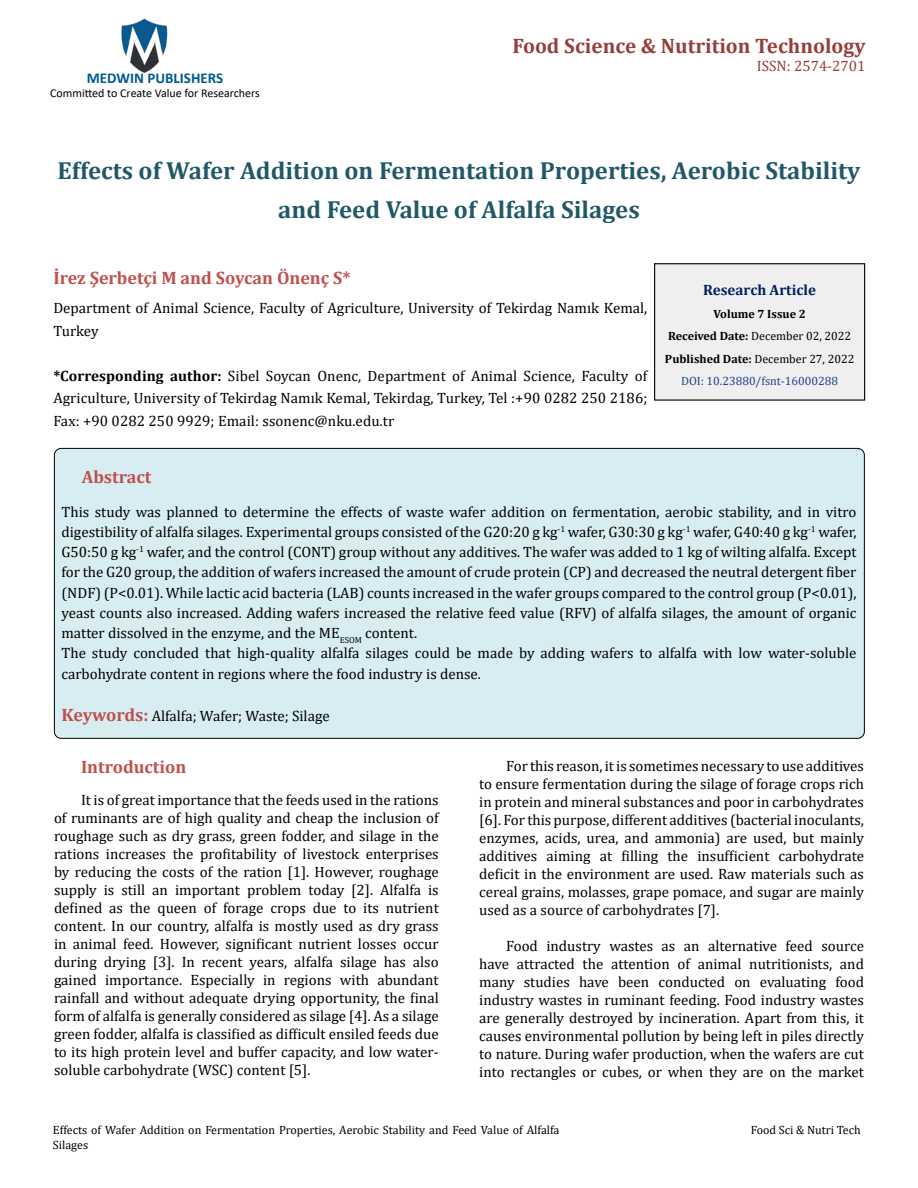
<style>
.page{position:relative;width:918px;height:1188px;background:#fff}
.page>*{position:absolute;margin:0;border:0;box-sizing:border-box;transform-origin:0 0}
.t1{font:700 24.75px/39px "Cambria";color:#215868;text-align:center}
.t2{font:700 21px "Cambria";color:#953f3c}
.t3{font:700 18px "Cambria";color:#c0504d}
.t4{font:15px/18px "Cambria";color:#000;text-align:justify}
.t5{font:700 15px "Calibri";color:#005991}
.t6{font:700 15px "Cambria";color:#002060}
.t7{font:15px "Cambria";color:#953f3c}
.t8{font:12px/14.4px "Cambria";color:#000}
.t9{font:700 12px/22.5px "Cambria";color:#000;text-align:center}
.t10{font:12px "Calibri";color:#000}
.s1{font-weight:700}
.s2{font-weight:400}
.s3{font-weight:400;color:#25408f}
.s4{font-weight:700;font-size:18px;color:#c0504d}
</style>
<div class="page">
<img style="left:121px;top:18px;width:47px;height:55px">
<div style="left:655px;top:264px;width:210px;height:136px;background:#efefef"></div>
<div style="left:654px;top:263px;width:211px;height:138px;border:1px solid #000"></div>
<div style="left:54px;top:448px;width:810px;height:290px;background:#d8edf2;border-radius:7px"></div>
<p class="t5" style="left:87px;top:67px;width:138px">MEDWIN PUBLISHERS</p>
<p class="t10" style="left:50px;top:85px;width:211px">Committed to Create Value for Researchers</p>
<h2 class="t2" style="left:513px;top:31px;width:354px">Food Science &amp; Nutrition Technology</h2>
<p class="t7" style="left:757px;top:57px;width:110px">ISSN: 2574-2701</p>
<h1 class="t1" style="left:58px;top:150px;width:804px">Effects of Wafer Addition on Fermentation Properties, Aerobic Stability and Feed Value of Alfalfa Silages</h1>
<p class="t3" style="left:53px;top:265px;width:299px">İrez Şerbetçi M and Soycan Önenç S*</p>
<p class="t4" style="left:53px;top:297px;width:595px;line-height:22.5px">Department of Animal Science, Faculty of Agriculture, University of Tekirdag Namık Kemal,<br>Turkey</p>
<p class="t4" style="left:53px;top:364px;width:595px;line-height:22.5px"><span class="s1">*Corresponding author:</span> Sibel Soycan Onenc, Department of Animal Science, Faculty of Agriculture, University of Tekirdag Namık Kemal, Tekirdag, Turkey, Tel :+90 0282 250 2186; Fax: +90 0282 250 9929; Email: ssonenc@nku.edu.tr</p>
<p class="t6" style="left:703px;top:280px;width:114px">Research Article</p>
<p class="t9" style="left:665px;top:302px;width:191px">Volume 7 Issue 2<br>Received Date: <span class="s2">December 02, 2022<br></span>Published Date: <span class="s2">December 27, 2022<br></span><span class="s3">DOI: 10.23880/fsnt-16000288</span></p>
<p class="t3" style="left:82px;top:464px;width:71px">Abstract</p>
<p class="t4" style="left:61px;top:501px;width:797px;line-height:20.2px;text-align:left">This study was planned to determine the effects of waste wafer addition on fermentation, aerobic stability, and in vitro digestibility of alfalfa silages. Experimental groups consisted of the G20:20 g kg<sup>-1</sup> wafer, G30:30 g kg<sup>-1</sup> wafer, G40:40 g kg<sup>-1</sup> wafer, G50:50 g kg<sup>-1</sup> wafer, and the control (CONT) group without any additives. The wafer was added to 1 kg of wilting alfalfa. Except for the G20 group, the addition of wafers increased the amount of crude protein (CP) and decreased the neutral detergent fiber (NDF) (P&lt;0.01). While lactic acid bacteria (LAB) counts increased in the wafer groups compared to the control group (P&lt;0.01), yeast counts also increased. Adding wafers increased the relative feed value (RFV) of alfalfa silages, the amount of organic matter dissolved in the enzyme, and the ME<sub>ESOM</sub> content.<br>The study concluded that high-quality alfalfa silages could be made by adding wafers to alfalfa with low water-soluble carbohydrate content in regions where the food industry is dense.</p>
<p class="t4" style="left:62px;top:707px;width:270px"><span class="s4">Keywords:</span> Alfalfa; Wafer; Waste; Silage</p>
<p class="t3" style="left:81px;top:754px;width:107px">Introduction</p>
<p class="t4" style="left:54px;top:791px;width:386px;text-indent:27px">It is of great importance that the feeds used in the rations of ruminants are of high quality and cheap the inclusion of roughage such as dry grass, green fodder, and silage in the rations increases the profitability of livestock enterprises by reducing the costs of the ration [1]. However, roughage supply is still an important problem today [2]. Alfalfa is defined as the queen of forage crops due to its nutrient content. In our country, alfalfa is mostly used as dry grass in animal feed. However, significant nutrient losses occur during drying [3]. In recent years, alfalfa silage has also gained importance. Especially in regions with abundant rainfall and without adequate drying opportunity, the final form of alfalfa is generally considered as silage [4]. As a silage green fodder, alfalfa is classified as difficult ensiled feeds due to its high protein level and buffer capacity, and low water&shy;soluble carbohydrate (WSC) content [5].</p>
<p class="t4" style="left:479px;top:757px;width:386px;text-indent:27px">For this reason, it is sometimes necessary to use additives to ensure fermentation during the silage of forage crops rich in protein and mineral substances and poor in carbohydrates [6]. For this purpose, different additives (bacterial inoculants, enzymes, acids, urea, and ammonia) are used, but mainly additives aiming at filling the insufficient carbohydrate deficit in the environment are used. Raw materials such as cereal grains, molasses, grape pomace, and sugar are mainly used as a source of carbohydrates [7].</p>
<p class="t4" style="left:479px;top:937px;width:386px;text-indent:27px">Food industry wastes as an alternative feed source have attracted the attention of animal nutritionists, and many studies have been conducted on evaluating food industry wastes in ruminant feeding. Food industry wastes are generally destroyed by incineration. Apart from this, it causes environmental pollution by being left in piles directly to nature. During wafer production, when the wafers are cut into rectangles or cubes, or when they are on the market</p>
<p class="t8" style="left:53px;top:1123px;width:508px">Effects of Wafer Addition on Fermentation Properties, Aerobic Stability and Feed Value of Alfalfa<br>Silages</p>
<p class="t8" style="left:751px;top:1123px;width:111px">Food Sci &amp; Nutri Tech</p>
</div>
